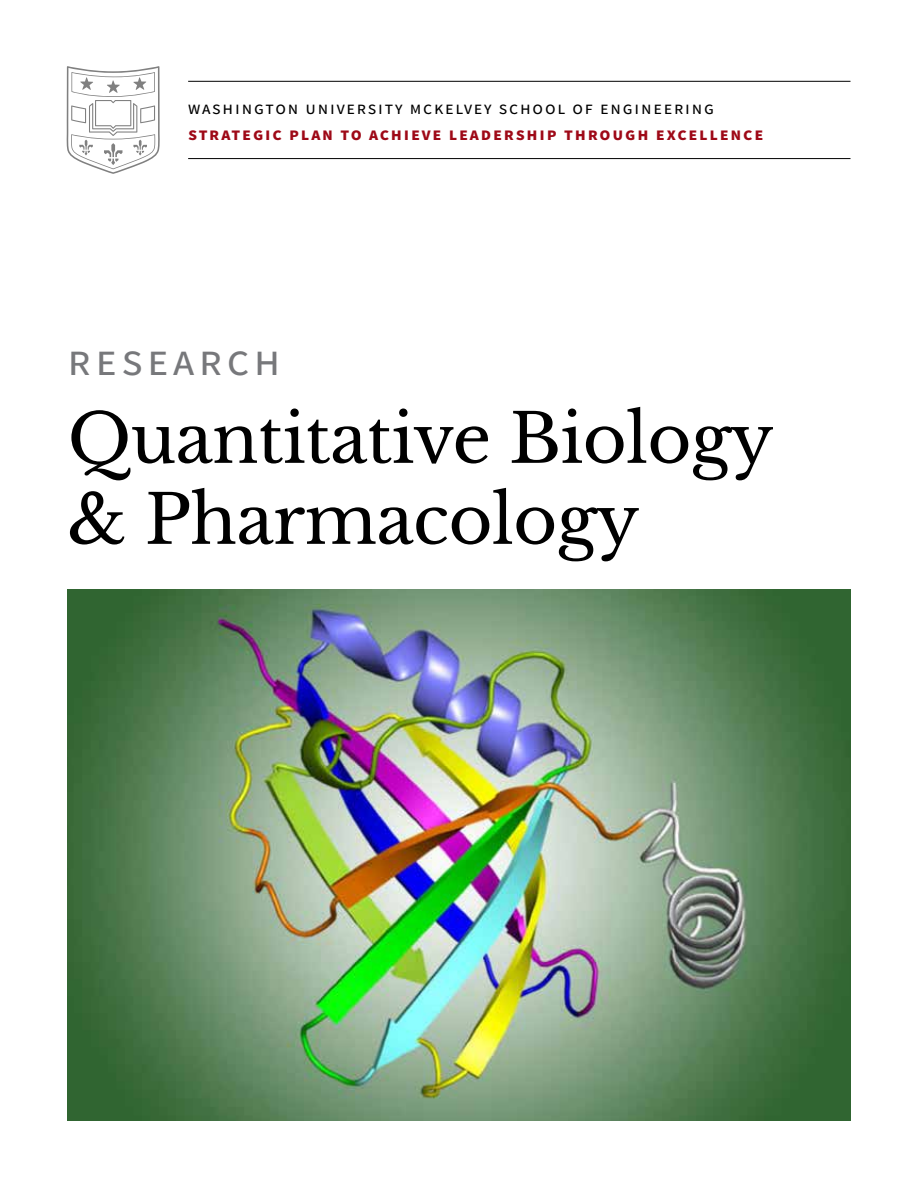
<style>
.page{position:relative;width:918px;height:1188px;background:#fff}
.page>*{position:absolute;margin:0;border:0;box-sizing:border-box;transform-origin:0 0}
.t1{font:67.5px/81px "Libre Baskerville";letter-spacing:-.01em;color:#000}
.t2{font:45px "Source Sans Pro";letter-spacing:.1em;color:#77787b}
.t3{font:700 18px "Source Sans Pro";letter-spacing:.1em;color:#9e0917}
.t4{font:18px "Source Sans Pro";letter-spacing:.1em;color:#000}
</style>
<div class="page">
<img style="left:68px;top:590px;width:782px;height:530px">
<svg style="left:67px;top:66px;width:93px;height:108px"></svg>
<hr style="left:188px;top:158px;width:662px;height:1px;background:#000">
<hr style="left:188px;top:81px;width:662px;height:1px;background:#000">
<p class="t4" style="left:188px;top:97px;width:527px">washington university mckelvey school of engineering</p>
<p class="t3" style="left:188px;top:122px;width:577px">strategic plan to achieve leadership through excellence</p>
<h2 class="t2" style="left:68px;top:332px;width:215px">research</h2>
<h1 class="t1" style="left:68px;top:398px;width:708px">Quantitative Biology &amp; Pharmacology</h1>
</div>
